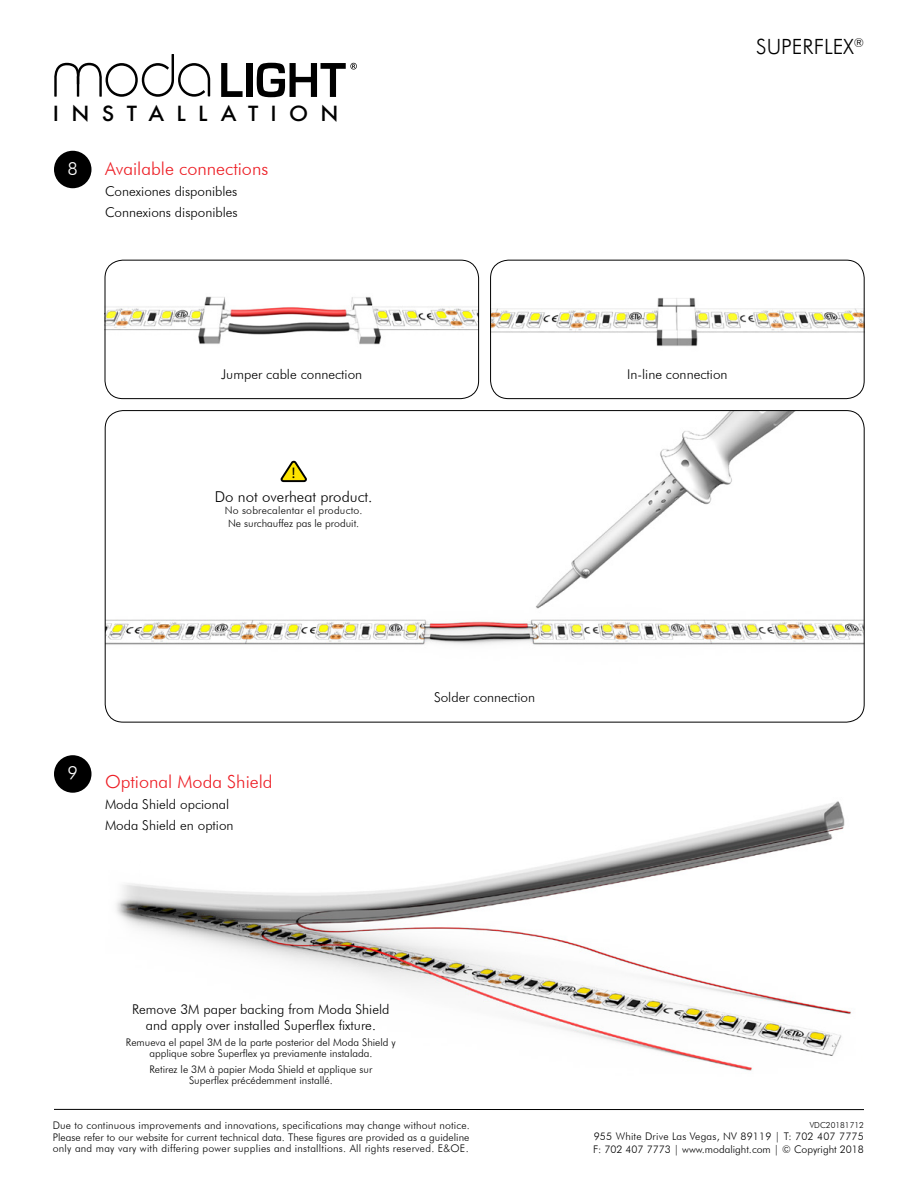
<style>
.page{position:relative;width:918px;height:1188px;background:#fff}
.page>*{position:absolute;margin:0;border:0;box-sizing:border-box;transform-origin:0 0}
.t1{font:300 21px "Futura BT";color:#000}
.t2{font:500 20.25px "Futura";letter-spacing:.575em;color:#000;scale:1.05 1}
.t3{font:300 18px "Futura BT";color:#ed1d24}
.t4{font:300 18px "Futura BT";color:#fff}
.t5{font:15.45px "Myriad Pro";color:#000}
.t6{font:300 15px "Futura BT";color:#000}
.t7{font:300 13.5px/21px "Futura BT";color:#000}
.t8{font:300 10.5px/11.2px "Futura BT";color:#000;text-align:center}
.t9{font:300 10.5px/12.6px "Futura BT";letter-spacing:.02em;color:#000;text-align:center}
.t10{font:300 8.25px "Futura BT";color:#000}
</style>
<div class="page">
<svg style="left:54px;top:54px;width:156px;height:43px"></svg>
<svg style="left:221px;top:63px;width:22px;height:34px"></svg>
<div style="left:246px;top:63px;width:6px;height:34px;background:#000"></div>
<svg style="left:257px;top:63px;width:100px;height:34px"></svg>
<hr style="left:54px;top:1109px;width:810px;height:1px;background:#000">
<img style="left:175px;top:801px;width:676px;height:270px">
<div style="left:54px;top:151px;width:38px;height:37px;background:#000;border-radius:50%"></div>
<div style="left:54px;top:755px;width:38px;height:38px;background:#000;border-radius:50%"></div>
<img style="left:116px;top:883px;width:59px;height:53px">
<img style="left:105px;top:411px;width:759px;height:311px">
<img style="left:492px;top:298px;width:370px;height:48px">
<img style="left:107px;top:296px;width:370px;height:49px">
<div style="left:105px;top:260px;width:374px;height:139px;border:1px solid #000;border-radius:18px"></div>
<div style="left:490px;top:260px;width:374px;height:139px;border:1px solid #000;border-radius:18px"></div>
<svg style="left:278px;top:460px;width:29px;height:23px"></svg>
<h2 class="t2" style="left:53px;top:100px;width:274px">INSTALLATION</h2>
<h3 class="t4" style="left:68px;top:158px;width:12px">8</h3>
<h3 class="t3" style="left:105px;top:158px;width:165px">Available connections</h3>
<p class="t7" style="left:105px;top:180px;width:134px">Conexiones disponibles<br>Connexions disponibles</p>
<h1 class="t1" style="left:756px;top:33px;width:109px">SUPERFLEX<sup>®</sup></h1>
<p class="t7" style="left:221px;top:363px;width:143px">Jumper cable connection</p>
<p class="t7" style="left:627px;top:363px;width:102px">In-line connection</p>
<h3 class="t5" style="left:292px;top:463px;width:5px">!</h3>
<h3 class="t6" style="left:215px;top:487px;width:159px">Do not overheat product.</h3>
<p class="t9" style="left:225px;top:504px;width:139px">No sobrecalentar el producto.<br>Ne surchauffez pas le produit.</p>
<h3 class="t4" style="left:68px;top:762px;width:12px">9</h3>
<h3 class="t3" style="left:105px;top:770px;width:169px">Optional Moda Shield</h3>
<p class="t7" style="left:105px;top:793px;width:130px">Moda Shield opcional<br>Moda Shield en option</p>
<p class="t7" style="left:434px;top:686px;width:103px">Solder connection</p>
<p class="t7" style="left:132px;top:1001px;width:259px;line-height:16.2px;text-align:center">Remove 3M paper backing from Moda Shield and apply over installed Superflex fixture.</p>
<p class="t8" style="left:126px;top:1037px;width:271px;line-height:10.5px">Remueva el papel 3M de la parte posterior del Moda Shield y applique sobre Superflex ya previamente instalada.</p>
<p class="t8" style="left:149px;top:1064px;width:224px;line-height:10.5px">Retirez le 3M à papier Moda Shield et applique sur<br>Superflex précédemment installé.</p>
<p class="t8" style="left:53px;top:1120px;width:418px;text-align:justify">Due to continuous improvements and innovations, specifications may change without notice.<br>Please refer to our website for current technical data. These figures are provided as a guideline only and may vary with differing power supplies and installtions. All rights reserved. E&amp;OE.</p>
<p class="t10" style="left:810px;top:1120px;width:56px">VDC20181712</p>
<p class="t8" style="left:593px;top:1130px;width:272px;line-height:12.6px;text-align:left">955 White Drive Las Vegas, NV 89119 | T: 702 407 7775<br>F: 702 407 7773 | www.modalight.com | © Copyright 2018</p>
</div>
